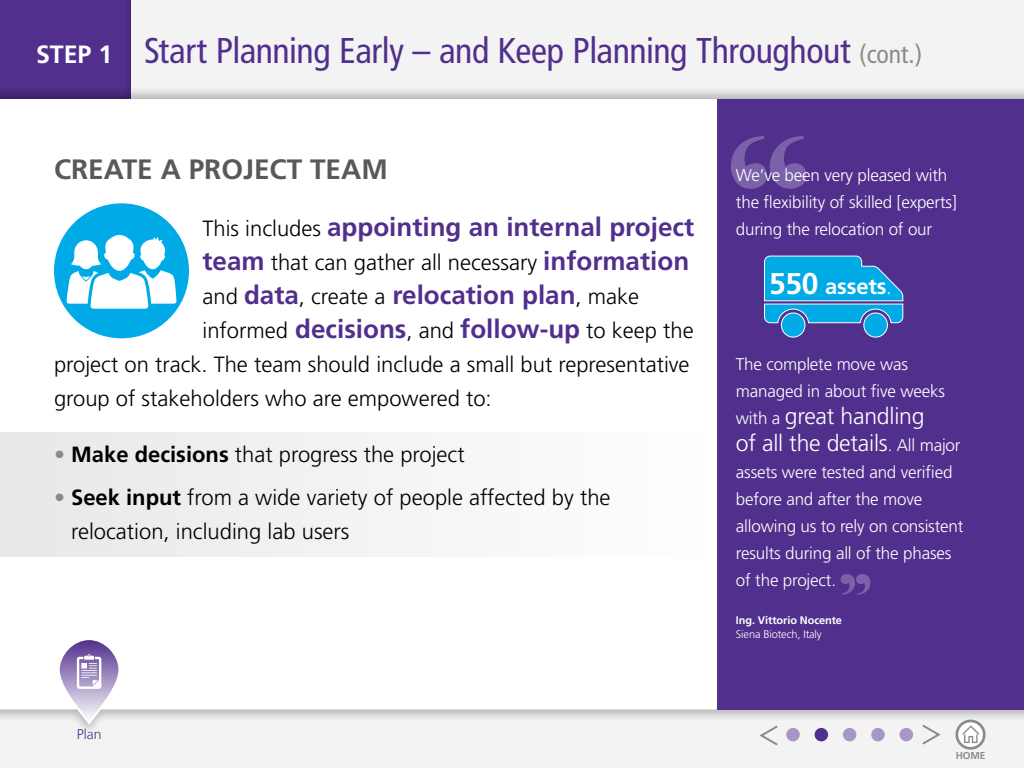
<style>
.page{position:relative;width:1024px;height:768px;background:#fff}
.page>*{position:absolute;margin:0;border:0;box-sizing:border-box;transform-origin:0 0}
.t1{font:condensed 35.8px "Frutiger";letter-spacing:-.015em;color:#512f8c}
.t2{font:700 28px "Frutiger";color:#58595b}
.t3{font:700 26px "Frutiger";color:#512f8c}
.t4{font:300 23px/27px "Frutiger";letter-spacing:-.01em;color:#fff}
.t5{font:300 22px/34px "Frutiger";color:#000}
.t6{font:700 22px "Frutiger";letter-spacing:-.01em;color:#fff}
.t7{font:300 17px/27px "Frutiger";letter-spacing:-.01em;color:#fff}
.t8{font:300 14px "Frutiger LT Com";color:#512f8c}
.t9{font:700 11px "Frutiger";letter-spacing:-.01em;color:#fff}
.t10{font:300 11px "Frutiger";letter-spacing:-.01em;color:#fff}
.t11{font:700 10px "Frutiger";color:#8a8c8c}
.s1{font-weight:700;font-stretch:normal;font-size:25px;color:#fff}
.s2{font-size:25.8px;color:#8a8c8c}
.s3{font-weight:300;font-size:22px;color:#000}
.s4{font-weight:700;font-size:26px;color:#512f8c}
.s5{color:#8a8c8c}
.s6{font-weight:700}
.s7{font-size:30px}
.s8{font-weight:300;font-size:20px}
.s9{font-size:17px}
</style>
<div class="page">
<div style="left:0;top:0;width:1024px;height:106px;background:#000;opacity:.25"></div>
<div style="left:0;top:0;width:140px;height:100px;background:#000;opacity:.35"></div>
<div style="left:0;top:702px;width:1024px;height:66px;background:#000;opacity:.25"></div>
<div style="left:0;top:432px;width:704px;height:125px;background:#f3f3f3"></div>
<svg style="left:757px;top:724px;width:22px;height:23px"></svg>
<svg style="left:921px;top:723px;width:22px;height:23px"></svg>
<div style="left:718px;top:99px;width:306px;height:610px;background:#512f8c"></div>
<svg style="left:841px;top:574px;width:29px;height:21px"></svg>
<svg style="left:731px;top:136px;width:75px;height:53px"></svg>
<div style="left:864px;top:313px;width:23px;height:24px;background:#00aae7;border-radius:50%"></div>
<div style="left:863px;top:312px;width:25px;height:26px;border:1px solid #fff;border-radius:50%"></div>
<div style="left:781px;top:313px;width:24px;height:24px;background:#00aae7;border-radius:50%"></div>
<div style="left:781px;top:312px;width:24px;height:26px;border:1px solid #fff;border-radius:50%"></div>
<svg style="left:764px;top:255px;width:140px;height:69px"></svg>
<svg style="left:957px;top:721px;width:27px;height:27px"></svg>
<div style="left:955px;top:720px;width:31px;height:30px;border:3px solid #8a8c8c;border-radius:50%"></div>
<svg style="left:962px;top:726px;width:17px;height:17px"></svg>
<svg style="left:56px;top:640px;width:67px;height:88px"></svg>
<div style="left:786px;top:728px;width:14px;height:13px;background:#a897c6;border-radius:50%"></div>
<div style="left:815px;top:728px;width:13px;height:13px;background:#512f8c;border-radius:50%"></div>
<div style="left:843px;top:728px;width:13px;height:13px;background:#a897c6;border-radius:50%"></div>
<div style="left:871px;top:728px;width:14px;height:13px;background:#a897c6;border-radius:50%"></div>
<div style="left:900px;top:728px;width:13px;height:13px;background:#a897c6;border-radius:50%"></div>
<div style="left:54px;top:203px;width:135px;height:135px;background:#00aae7;border-radius:50%"></div>
<svg style="left:67px;top:235px;width:109px;height:74px"></svg>
<h1 class="t1" style="left:36px;top:30px;width:888px"><span class="s1">STEP 1</span> Start Planning Early – and Keep Planning Throughout <span class="s2">(cont.)</span></h1>
<p class="t2" style="left:54px;top:153px;width:335px">CREATE A PROJECT TEAM</p>
<p class="t3" style="left:202px;top:211px;width:493px"><span class="s3">This includes</span> appointing an internal project</p>
<p class="t5" style="left:202px;top:245px;width:488px"><span class="s4">team</span> that can gather all necessary <span class="s4">information</span></p>
<p class="t3" style="left:203px;top:279px;width:438px"><span class="s3">and</span> data<span class="s3">, create a</span> relocation plan<span class="s3">, make</span></p>
<p class="t5" style="left:54px;top:313px;width:641px;text-indent:148px">informed <span class="s4">decisions</span>, and <span class="s4">follow-up</span> to keep the project on track. The team should include a small but representative group of stakeholders who are empowered to:</p>
<p class="t5" style="left:54px;top:438px;width:412px"><span class="s5">•</span> <span class="s6">Make decisions</span> that progress the project</p>
<p class="t5" style="left:71px;top:481px;width:541px;text-indent:-17px"><span class="s5">•</span> <span class="s6">Seek input</span> from a wide variety of people affected by the relocation, including lab users</p>
<p class="t8" style="left:77px;top:726px;width:26px">Plan</p>
<p class="t7" style="left:736px;top:161px;width:222px">We’ve been very pleased with the flexibility of skilled [experts] during the relocation of our</p>
<p class="t6" style="left:769px;top:273px;width:124px"><span class="s7">550</span> assets<span class="s8">.</span></p>
<p class="t7" style="left:736px;top:350px;width:211px">The complete move was managed in about five weeks</p>
<p class="t4" style="left:736px;top:402px;width:226px"><span class="s9">with a</span> great handling<br>of all the details<span class="s9">. All major</span></p>
<p class="t7" style="left:736px;top:458px;width:229px">assets were tested and verified before and after the move allowing us to rely on consistent results during all of the phases of the project.</p>
<p class="t9" style="left:736px;top:613px;width:108px">Ing. Vittorio Nocente</p>
<p class="t10" style="left:736px;top:628px;width:87px">Siena Biotech, Italy</p>
<p class="t11" style="left:956px;top:750px;width:31px">HOME</p>
</div>
